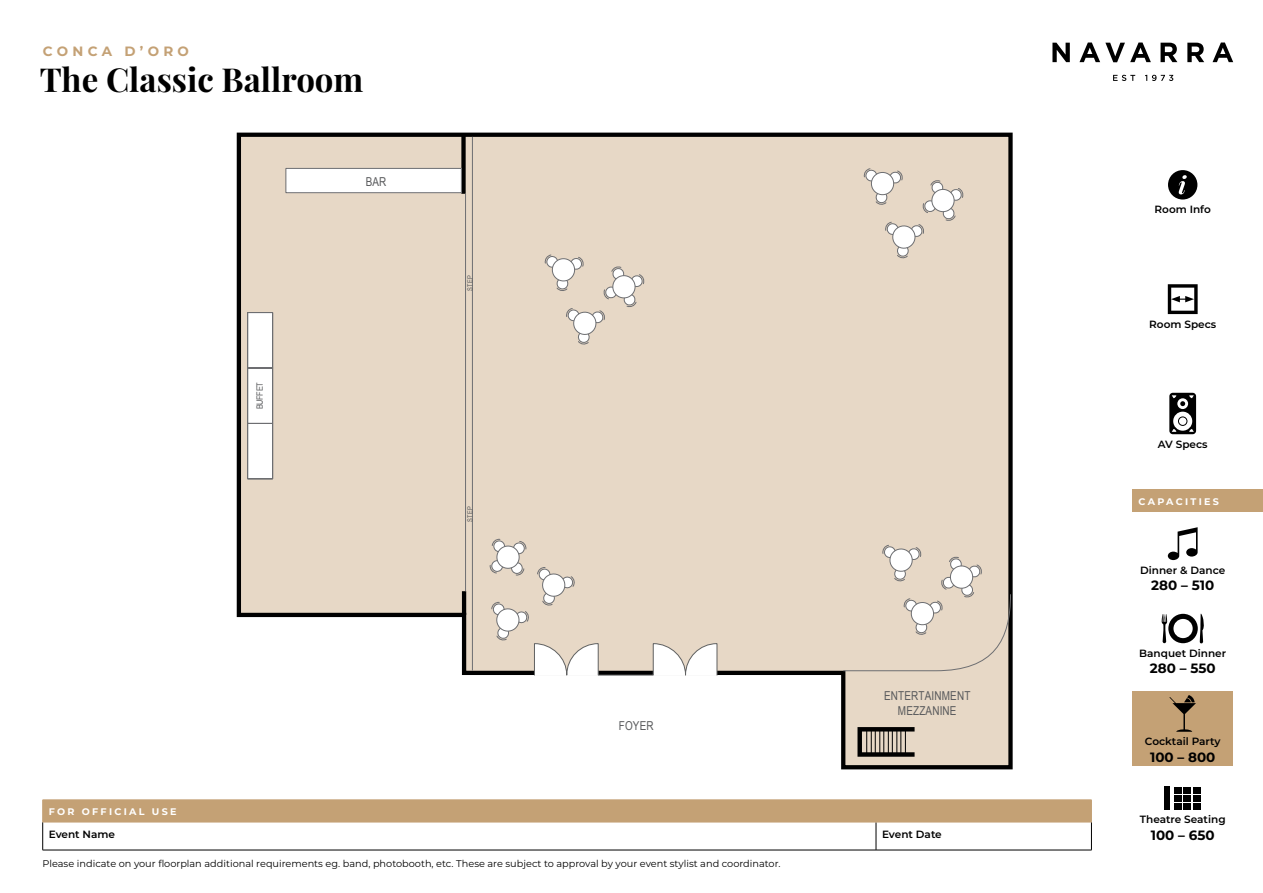
<style>
.page{position:relative;width:1263px;height:893px;background:#fff}
.page>*{position:absolute;margin:0;border:0;box-sizing:border-box;transform-origin:0 0}
.t1{font:700 33px "Playfair Display";color:#000}
.t2{font:700 13.5px "Montserrat";color:#000}
.t3{font:700 13.5px "Montserrat";letter-spacing:.32em;color:#c4a175}
.t4{font:12.3px/15.3px "Arial";letter-spacing:.015em;color:#58595b;text-align:center;scale:.81 1}
.t5{font:600 10.5px "Montserrat";color:#000}
.t6{font:9.75px "Montserrat";color:#000}
.t7{font:700 9.6px "Montserrat";letter-spacing:.24em;color:#fff}
.t8{font:8.7px "Arial";letter-spacing:-.06em;color:#58595b;scale:.85 1}
.t9{font:7.05px "Arial";letter-spacing:.035em;color:#58595b;scale:.81 1}
</style>
<div class="page">
<div style="left:1132px;top:691px;width:101px;height:75px;background:#c4a175"></div>
<svg style="left:1113px;top:75px;width:22px;height:6px"></svg>
<svg style="left:1145px;top:75px;width:28px;height:6px"></svg>
<svg style="left:1052px;top:43px;width:18px;height:19px"></svg>
<svg style="left:1079px;top:43px;width:72px;height:19px"></svg>
<svg style="left:1160px;top:43px;width:17px;height:19px"></svg>
<svg style="left:1187px;top:43px;width:17px;height:19px"></svg>
<svg style="left:1212px;top:43px;width:21px;height:19px"></svg>
<div style="left:1164px;top:787px;width:6px;height:23px;background:#000"></div>
<svg style="left:1174px;top:787px;width:27px;height:23px"></svg>
<svg style="left:1169px;top:695px;width:27px;height:37px"></svg>
<svg style="left:1168px;top:527px;width:29px;height:33px"></svg>
<svg style="left:1161px;top:613px;width:43px;height:30px"></svg>
<svg style="left:1168px;top:284px;width:29px;height:30px"></svg>
<svg style="left:1169px;top:393px;width:27px;height:41px"></svg>
<svg style="left:1168px;top:170px;width:29px;height:30px"></svg>
<div style="left:1132px;top:489px;width:131px;height:22px;background:#c4a175"></div>
<hr style="left:43px;top:850px;width:833px;height:1px;background:#000">
<hr style="left:876px;top:850px;width:216px;height:1px;background:#000">
<svg style="left:42px;top:800px;width:1050px;height:50px"></svg>
<hr style="left:43px;top:822px;width:833px;height:1px;background:#c4a175">
<hr style="left:876px;top:822px;width:216px;height:1px;background:#c4a175">
<svg style="left:236px;top:132px;width:777px;height:638px"></svg>
<div style="left:461px;top:135px;width:5px;height:59px;background:#000"></div>
<hr style="left:462px;top:591px;width:4px;height:24px;background:#000">
<div style="left:866px;top:729px;width:6px;height:26px;border:1px solid #000"></div>
<div style="left:875px;top:729px;width:5px;height:26px;border:1px solid #000"></div>
<div style="left:883px;top:729px;width:6px;height:26px;border:1px solid #000"></div>
<div style="left:892px;top:729px;width:5px;height:26px;border:1px solid #000"></div>
<div style="left:900px;top:729px;width:6px;height:26px;border:1px solid #000"></div>
<div style="left:857px;top:727px;width:60px;height:30px;border:4px solid #000"></div>
<hr style="left:465px;top:194px;width:1px;height:397px;background:#6d6e71">
<hr style="left:472px;top:137px;width:1px;height:534px;background:#6d6e71">
<svg style="left:247px;top:312px;width:26px;height:167px"></svg>
<div style="left:286px;top:168px;width:175px;height:25px;background:#fff"></div>
<div style="left:286px;top:168px;width:176px;height:25px;border:1px solid #6d6e71"></div>
<svg style="left:843px;top:544px;width:168px;height:127px;background:#e1d4c4"></svg>
<svg style="left:545px;top:254px;width:100px;height:91px"></svg>
<svg style="left:864px;top:168px;width:100px;height:91px"></svg>
<svg style="left:490px;top:539px;width:228px;height:137px;background:#e3d7c9"></svg>
<h2 class="t3" style="left:43px;top:41px;width:148px">CONCA D’ORO</h2>
<h1 class="t1" style="left:40px;top:59px;width:325px">The Classic Ballroom</h1>
<p class="t8" style="left:254px;top:409px;width:32px;rotate:-90deg">BUFFET</p>
<p class="t4" style="left:366px;top:174px;width:27px">BAR</p>
<p class="t9" style="left:465px;top:291px;width:21px;rotate:-90deg">STEP</p>
<p class="t9" style="left:465px;top:522px;width:21px;rotate:-90deg">STEP</p>
<p class="t4" style="left:619px;top:718px;width:45px">FOYER</p>
<p class="t4" style="left:884px;top:688px;width:108px">ENTERTAINMENT<br>MEZZANINE</p>
<p class="t7" style="left:49px;top:805px;width:129px">FOR OFFICIAL USE</p>
<p class="t5" style="left:49px;top:827px;width:68px">Event Name</p>
<p class="t5" style="left:882px;top:827px;width:61px">Event Date</p>
<p class="t6" style="left:43px;top:856px;width:739px">Please indicate on your floorplan additional requirements eg. band, photobooth, etc. These are subject to approval by your event stylist and coordinator.</p>
<p class="t5" style="left:1154px;top:202px;width:58px">Room Info</p>
<p class="t5" style="left:1149px;top:316px;width:69px">Room Specs</p>
<p class="t5" style="left:1158px;top:437px;width:51px">AV Specs</p>
<p class="t7" style="left:1138px;top:494px;width:82px">CAPACITIES</p>
<p class="t5" style="left:1140px;top:562px;width:87px">Dinner &amp; Dance</p>
<h2 class="t2" style="left:1151px;top:576px;width:64px">280 – 510</h2>
<p class="t5" style="left:1139px;top:646px;width:88px">Banquet Dinner</p>
<h2 class="t2" style="left:1150px;top:659px;width:67px">280 – 550</h2>
<p class="t5" style="left:1145px;top:734px;width:77px">Cocktail Party</p>
<h2 class="t2" style="left:1150px;top:747px;width:67px">100 – 800</h2>
<p class="t5" style="left:1140px;top:812px;width:87px">Theatre Seating</p>
<h2 class="t2" style="left:1151px;top:825px;width:65px">100 – 650</h2>
</div>
